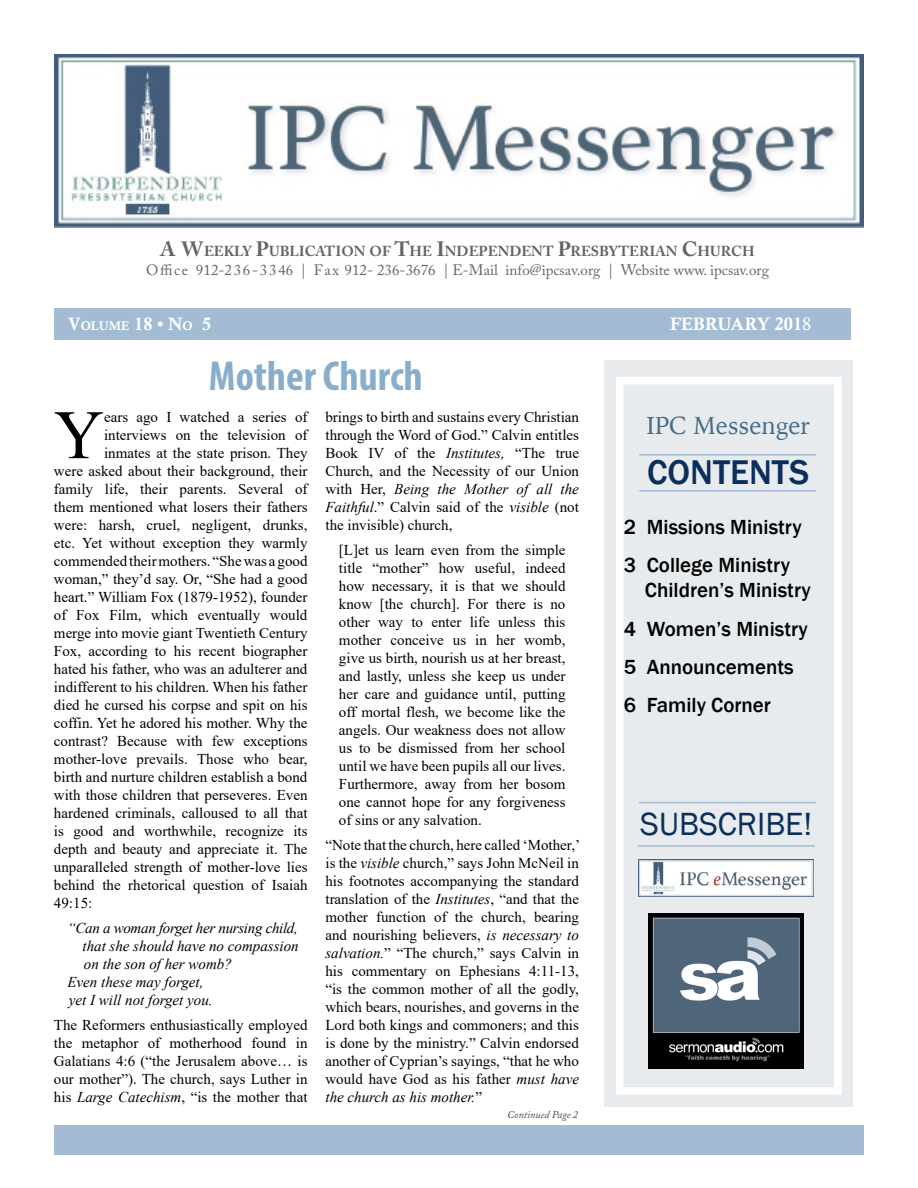
<style>
.page{position:relative;width:918px;height:1188px;background:#fff}
.page>*{position:absolute;margin:0;border:0;box-sizing:border-box;transform-origin:0 0}
.t1{font:69.3px "Times New Roman";color:#000}
.t2{font:700 condensed 42px "Myriad Pro";color:#88aecc}
.t3{font:500 35.25px "Franklin Gothic";color:#0b2f5b}
.t4{font:33px "Franklin Gothic";color:#0b2f5b}
.t5{font:24.45px "Iowan Old Style";color:#446c88}
.t6{font:500 21px/38.2px "Franklin Gothic";color:#000}
.t7{font:18px "Calis MT Bol";color:#fff}
.t8{font:15px/18px "Times New Roman";color:#000;text-align:justify}
.t9{font:italic 15px "Times New Roman";color:#000}
.t10{font:15px "Adobe Caslon Pro";color:#636466}
.t11{font:italic 15px "Times New Roman";letter-spacing:-.02em;color:#000}
.t12{font:700 14.4px "Adobe Caslon Pro";color:#636466}
.t13{font:italic 10.5px "Adobe Caslon Pro";color:#48484a}
.s1{font-size:20.55px}
.s2{font-size:12.6px}
.s3{font-family:"Calisto"}
.s4{font-style:italic}
</style>
<div class="page">
<div style="left:54px;top:308px;width:796px;height:32px;background:#a3bcd3"></div>
<img style="left:54px;top:54px;width:810px;height:173px">
<div style="left:604px;top:360px;width:249px;height:747px;background:#e8ebed"></div>
<div style="left:616px;top:377px;width:226px;height:718px;border:8px solid #fff"></div>
<img style="left:649px;top:914px;width:155px;height:155px">
<hr style="left:639px;top:454px;width:177px;height:2px;background:#a3bcd3">
<hr style="left:639px;top:490px;width:177px;height:1px;background:#a3bcd3">
<hr style="left:639px;top:802px;width:177px;height:1px;background:#a3bcd3">
<hr style="left:638px;top:845px;width:177px;height:2px;background:#a3bcd3">
<img style="left:639px;top:859px;width:175px;height:38px">
<div style="left:54px;top:1125px;width:810px;height:30px;background:#a3bcd3"></div>
<p class="t12" style="left:160px;top:243px;width:596px"><span class="s1">A W</span>EEKLY <span class="s1">P</span>UBLICATION OF <span class="s1">T</span>HE <span class="s1">I</span>NDEPENDENT <span class="s1">P</span>RESBYTERIAN <span class="s1">C</span>HURCH</p>
<p class="t10" style="left:146px;top:261px;width:624px">Office 912-236-3346 | Fax 912- 236-3676 | E-Mail info@ipcsav.org | Website www. ipcsav.org</p>
<p class="t7" style="left:68px;top:314px;width:145px">V<span class="s2">OLUME</span> 18 • N<span class="s2">O</span> 5</p>
<p class="t7" style="left:670px;top:314px;width:143px">FEBRUARY 201<span class="s3">8</span></p>
<h2 class="t2" style="left:209px;top:350px;width:215px">Mother Church</h2>
<h1 class="t1" style="left:54px;top:386px;width:52px">Y</h1>
<p class="t8" style="left:104px;top:408px;width:205px">ears ago I watched a series of</p>
<p class="t8" style="left:104px;top:426px;width:205px">interviews on the television of</p>
<p class="t8" style="left:104px;top:444px;width:205px">inmates at the state prison. They</p>
<p class="t8" style="left:54px;top:462px;width:255px">were asked about their background, their</p>
<p class="t8" style="left:54px;top:480px;width:255px">family life, their parents. Several of</p>
<p class="t8" style="left:54px;top:498px;width:255px">them mentioned what losers their fathers</p>
<p class="t8" style="left:54px;top:516px;width:255px">were: harsh, cruel, negligent, drunks,</p>
<p class="t8" style="left:54px;top:534px;width:255px">etc. Yet without exception they warmly</p>
<p class="t8" style="left:54px;top:552px;width:255px">commended their mothers. “She was a good</p>
<p class="t8" style="left:54px;top:570px;width:255px">woman,” they’d say. Or, “She had a good</p>
<p class="t8" style="left:54px;top:588px;width:255px">heart.” William Fox (1879-1952), founder</p>
<p class="t8" style="left:54px;top:606px;width:255px">of Fox Film, which eventually would</p>
<p class="t8" style="left:54px;top:624px;width:255px">merge into movie giant Twentieth Century</p>
<p class="t8" style="left:54px;top:642px;width:255px">Fox, according to his recent biographer</p>
<p class="t8" style="left:54px;top:660px;width:255px">hated his father, who was an adulterer and</p>
<p class="t8" style="left:54px;top:678px;width:255px">indifferent to his children. When his father</p>
<p class="t8" style="left:54px;top:696px;width:255px">died he cursed his corpse and spit on his</p>
<p class="t8" style="left:54px;top:714px;width:255px">coffin. Yet he adored his mother. Why the</p>
<p class="t8" style="left:54px;top:732px;width:255px">contrast? Because with few exceptions</p>
<p class="t8" style="left:54px;top:750px;width:255px">mother-love prevails. Those who bear,</p>
<p class="t8" style="left:54px;top:768px;width:255px">birth and nurture children establish a bond</p>
<p class="t8" style="left:54px;top:786px;width:255px">with those children that perseveres. Even</p>
<p class="t8" style="left:54px;top:804px;width:255px">hardened criminals, calloused to all that</p>
<p class="t8" style="left:54px;top:822px;width:255px">is good and worthwhile, recognize its</p>
<p class="t8" style="left:54px;top:840px;width:255px">depth and beauty and appreciate it. The</p>
<p class="t8" style="left:54px;top:858px;width:255px">unparalleled strength of mother-love lies</p>
<p class="t8" style="left:54px;top:876px;width:255px">behind the rhetorical question of Isaiah</p>
<p class="t8" style="left:54px;top:894px;width:40px">49:15:</p>
<p class="t11" style="left:67px;top:918px;width:232px">“Can a woman forget her nursing child,</p>
<p class="t9" style="left:82px;top:936px;width:218px">that she should have no compassion</p>
<p class="t9" style="left:84px;top:954px;width:149px">on the son of her womb?</p>
<p class="t9" style="left:67px;top:972px;width:138px">Even these may forget,</p>
<p class="t9" style="left:69px;top:990px;width:145px">yet I will not forget you.</p>
<p class="t8" style="left:54px;top:1015px;width:255px">The Reformers enthusiastically employed the metaphor of motherhood found in Galatians 4:6 (“the Jerusalem above… is our mother”). The church, says Luther in his <span class="s4">Large Catechism</span>, “is the mother that</p>
<p class="t8" style="left:325px;top:408px;width:255px">brings to birth and sustains every Christian through the Word of God.” Calvin entitles Book IV of the <span class="s4">Institutes,</span> “The true Church, and the Necessity of our Union with Her, <span class="s4">Being the Mother of all the Faithful</span>.” Calvin said of the <span class="s4">visible</span> (not the invisible) church,</p>
<p class="t8" style="left:339px;top:540px;width:228px">[L]et us learn even from the simple title “mother” how useful, indeed how necessary, it is that we should know [the church]. For there is no other way to enter life unless this mother conceive us in her womb, give us birth, nourish us at her breast, and lastly, unless she keep us under her care and guidance until, putting off mortal flesh, we become like the angels. Our weakness does not allow us to be dismissed from her school until we have been pupils all our lives.<br>Furthermore, away from her bosom one cannot hope for any forgiveness of sins or any salvation.</p>
<p class="t8" style="left:325px;top:835px;width:256px">“Note that the church, here called ‘Mother,’ is the <span class="s4">visible</span> church,” says John McNeil in his footnotes accompanying the standard translation of the <span class="s4">Institutes</span>, “and that the mother function of the church, bearing and nourishing believers, <span class="s4">is necessary to salvation.</span>” “The church,” says Calvin in his commentary on Ephesians 4:11-13, “is the common mother of all the godly, which bears, nourishes, and governs in the Lord both kings and commoners; and this is done by the ministry.” Calvin endorsed another of Cyprian’s sayings, “that he who would have God as his father <span class="s4">must have the church as his mother.</span>”</p>
<p class="t13" style="left:507px;top:1108px;width:72px">Continued Page 2</p>
<h3 class="t5" style="left:647px;top:404px;width:165px">IPC Messenger</h3>
<h3 class="t3" style="left:647px;top:451px;width:164px">CONTENTS</h3>
<h3 class="t6" style="left:624px;top:508px;width:179px">2 Missions Ministry<br>3 College Ministry</h3>
<h3 class="t6" style="left:624px;top:571px;width:188px;text-indent:21px">Children’s Ministry<br>4 Women’s Ministry<br>5 Announcements<br>6 Family Corner</h3>
<h3 class="t4" style="left:640px;top:804px;width:173px">SUBSCRIBE!</h3>
</div>
